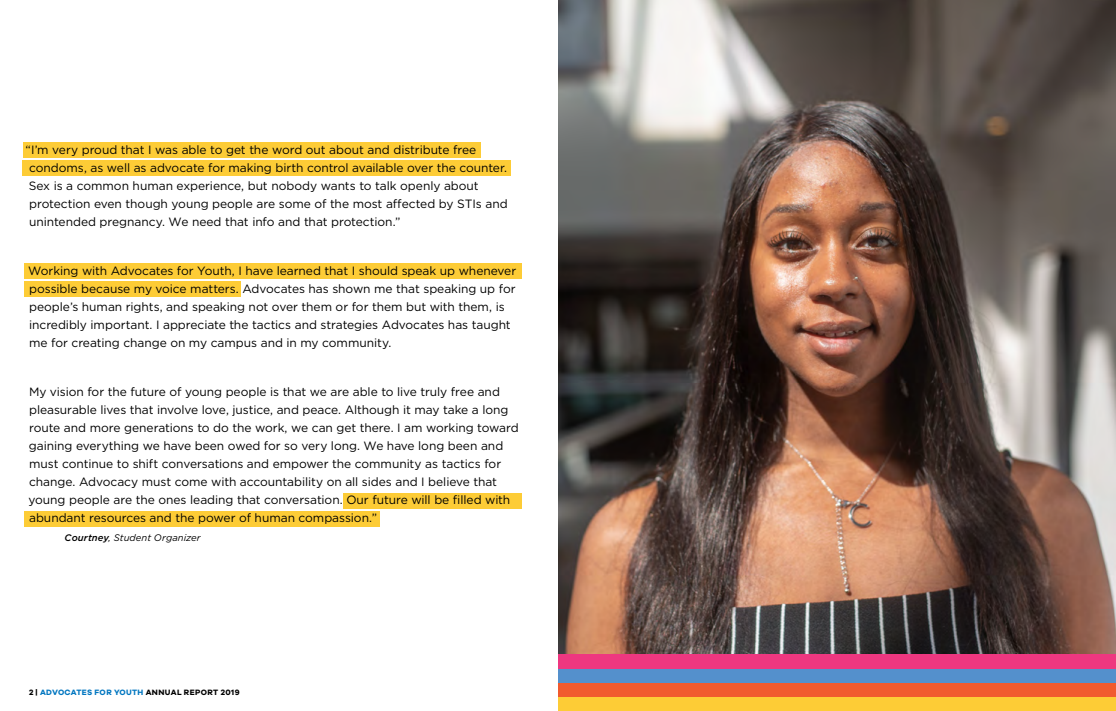
<style>
.page{position:relative;width:1116px;height:711px;background:#fff}
.page>*{position:absolute;margin:0;border:0;box-sizing:border-box;transform-origin:0 0}
.t1{font:12px/18px "Gotham";letter-spacing:-.005em;color:#000}
.t2{font:italic 9.5px "Gotham";letter-spacing:.005em;color:#000}
.t3{font:700 8px "Galano Grotesque Alt";letter-spacing:.045em;color:#000}
.s1{font-weight:500}
.s2{color:#0076c0}
</style>
<div class="page">
<img style="left:558px;top:0;width:558px;height:655px">
<div style="left:23px;top:142px;width:458px;height:16px;background:#fdcc36"></div>
<div style="left:558px;top:697px;width:558px;height:14px;background:#fdcc36"></div>
<div style="left:558px;top:683px;width:558px;height:14px;background:#f15a2e"></div>
<div style="left:558px;top:669px;width:558px;height:14px;background:#5490cc"></div>
<div style="left:558px;top:655px;width:558px;height:14px;background:#ee3780"></div>
<div style="left:23px;top:160px;width:488px;height:16px;background:#fdcc36"></div>
<div style="left:25px;top:263px;width:497px;height:16px;background:#fdcc36"></div>
<div style="left:25px;top:281px;width:216px;height:16px;background:#fdcc36"></div>
<div style="left:344px;top:493px;width:178px;height:16px;background:#fdcc36"></div>
<div style="left:25px;top:511px;width:355px;height:15px;background:#fdcc36"></div>
<p class="t1" style="left:26px;top:141px;width:484px">“I’m very proud that I was able to get the word out about and distribute free condoms, as well as advocate for making birth control available over the counter.<br>Sex is a common human experience, but nobody wants to talk openly about protection even though young people are some of the most affected by STIs and unintended pregnancy. We need that info and that protection.”</p>
<p class="t1" style="left:28px;top:262px;width:490px">Working with Advocates for Youth, I have learned that I should speak up whenever possible because my voice matters. Advocates has shown me that speaking up for people’s human rights, and speaking not over them or for them but with them, is incredibly important. I appreciate the tactics and strategies Advocates has taught me for creating change on my campus and in my community.</p>
<p class="t1" style="left:29px;top:383px;width:492px">My vision for the future of young people is that we are able to live truly free and pleasurable lives that involve love, justice, and peace. Although it may take a long route and more generations to do the work, we can get there. I am working toward gaining everything we have been owed for so very long. We have long been and must continue to shift conversations and empower the community as tactics for change. Advocacy must come with accountability on all sides and I believe that young people are the ones leading that conversation. Our future will be filled with abundant resources and the power of human compassion.”</p>
<p class="t2" style="left:65px;top:532px;width:138px"><span class="s1">Courtney</span>, Student Organizer</p>
<p class="t3" style="left:29px;top:687px;width:212px">2 | <span class="s2">ADVOCATES FOR YOUTH</span> ANNUAL REPORT 2019</p>
</div>
